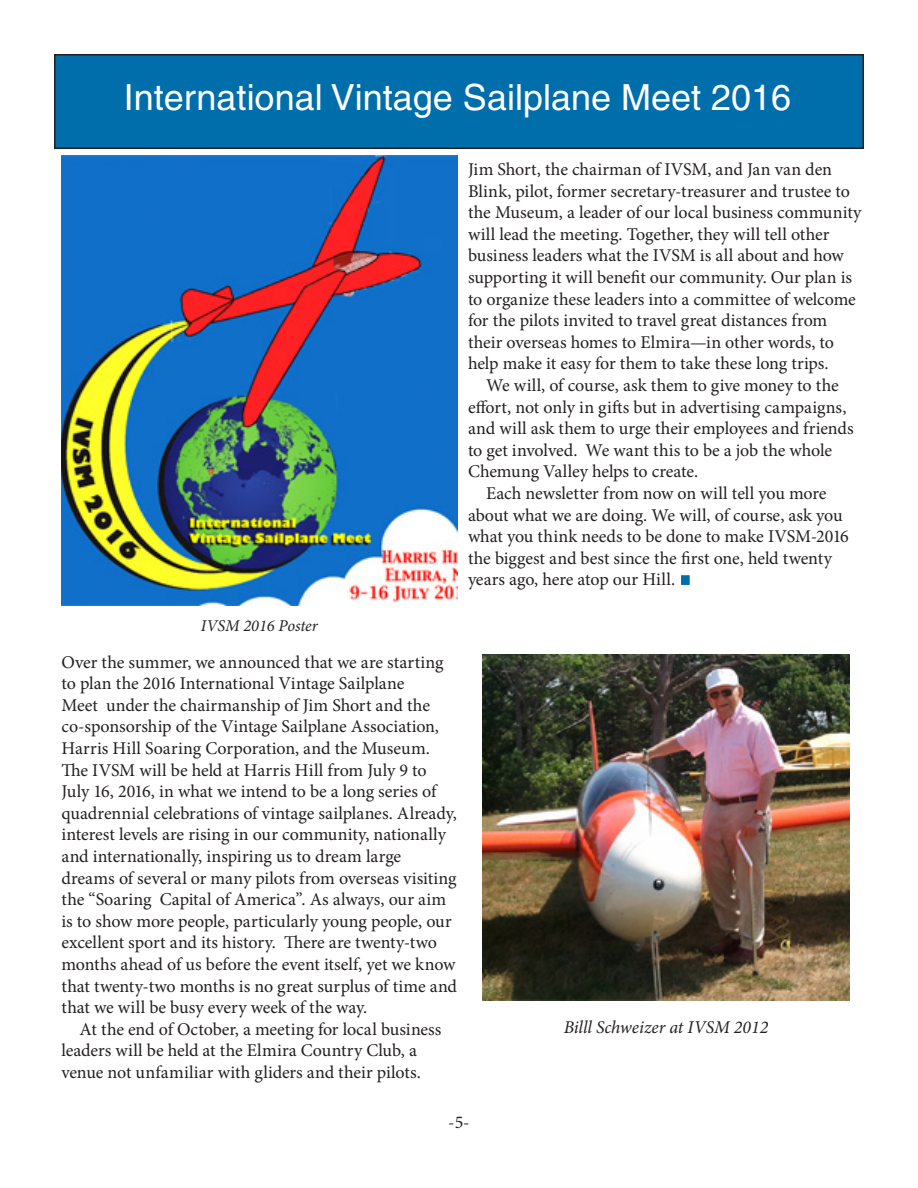
<style>
.page{position:relative;width:918px;height:1188px;background:#fff}
.page>*{position:absolute;margin:0;border:0;box-sizing:border-box;transform-origin:0 0}
.t1{font:36px "Helvetica";color:#fff}
.Paragraph_Style_1{font:18px/21.6px "Minion Pro";letter-spacing:-.005em;color:#231f20}
.t2{font:italic 18px "Minion Pro";color:#231f20}
.t3{font:italic 16.5px "Minion Pro";color:#231f20}
</style>
<div class="page">
<div style="left:55px;top:55px;width:808px;height:93px;background:#006eab"></div>
<div style="left:54px;top:54px;width:810px;height:95px;border:2px solid #231f20"></div>
<img style="left:61px;top:156px;width:396px;height:450px">
<img style="left:482px;top:654px;width:368px;height:347px">
<div style="left:681px;top:575px;width:9px;height:10px;background:#006eab;border:2px solid #006eab"></div>
<p class="t1" style="left:124px;top:76px;width:669px">International Vintage Sailplane Meet 2016</p>
<p class="Paragraph_Style_1" style="left:468px;top:159px;width:395px">Jim Short, the chairman of IVSM, and Jan van den Blink, pilot, former secretary-treasurer and trustee to the Museum, a leader of our local business community will lead the meeting. Together, they will tell other business leaders what the IVSM is all about and how supporting it will benefit our community. Our plan is to organize these leaders into a committee of welcome for the pilots invited to travel great distances from their overseas homes to Elmira—in other words, to help make it easy for them to take these long trips.</p>
<p class="Paragraph_Style_1" style="left:468px;top:375px;width:387px;text-indent:18px">We will, of course, ask them to give money to the effort, not only in gifts but in advertising campaigns, and will ask them to urge their employees and friends to get involved. We want this to be a job the whole Chemung Valley helps to create.</p>
<p class="Paragraph_Style_1" style="left:468px;top:483px;width:382px;text-indent:18px">Each newsletter from now on will tell you more about what we are doing. We will, of course, ask you what you think needs to be done to make IVSM-2016 the biggest and best since the first one, held twenty years ago, here atop our Hill.</p>
<p class="t3" style="left:201px;top:615px;width:119px">IVSM 2016 Poster</p>
<p class="Paragraph_Style_1" style="left:61px;top:651px;width:397px">Over the summer, we announced that we are starting to plan the 2016 International Vintage Sailplane<br>Meet under the chairmanship of Jim Short and the co-sponsorship of the Vintage Sailplane Association, Harris Hill Soaring Corporation, and the Museum.<br>The IVSM will be held at Harris Hill from July 9 to July 16, 2016, in what we intend to be a long series of quadrennial celebrations of vintage sailplanes. Already, interest levels are rising in our community, nationally and internationally, inspiring us to dream large dreams of several or many pilots from overseas visiting the “Soaring Capital of America”. As always, our aim is to show more people, particularly young people, our excellent sport and its history. There are twenty-two months ahead of us before the event itself, yet we know that twenty-two months is no great surplus of time and that we will be busy every week of the way.</p>
<p class="Paragraph_Style_1" style="left:61px;top:1018px;width:382px;text-indent:18px">At the end of October, a meeting for local business leaders will be held at the Elmira Country Club, a venue not unfamiliar with gliders and their pilots.</p>
<p class="t2" style="left:564px;top:1014px;width:206px">Billl Schweizer at IVSM 2012</p>
<p class="Paragraph_Style_1" style="left:448px;top:1111px;width:23px">-5-</p>
</div>
